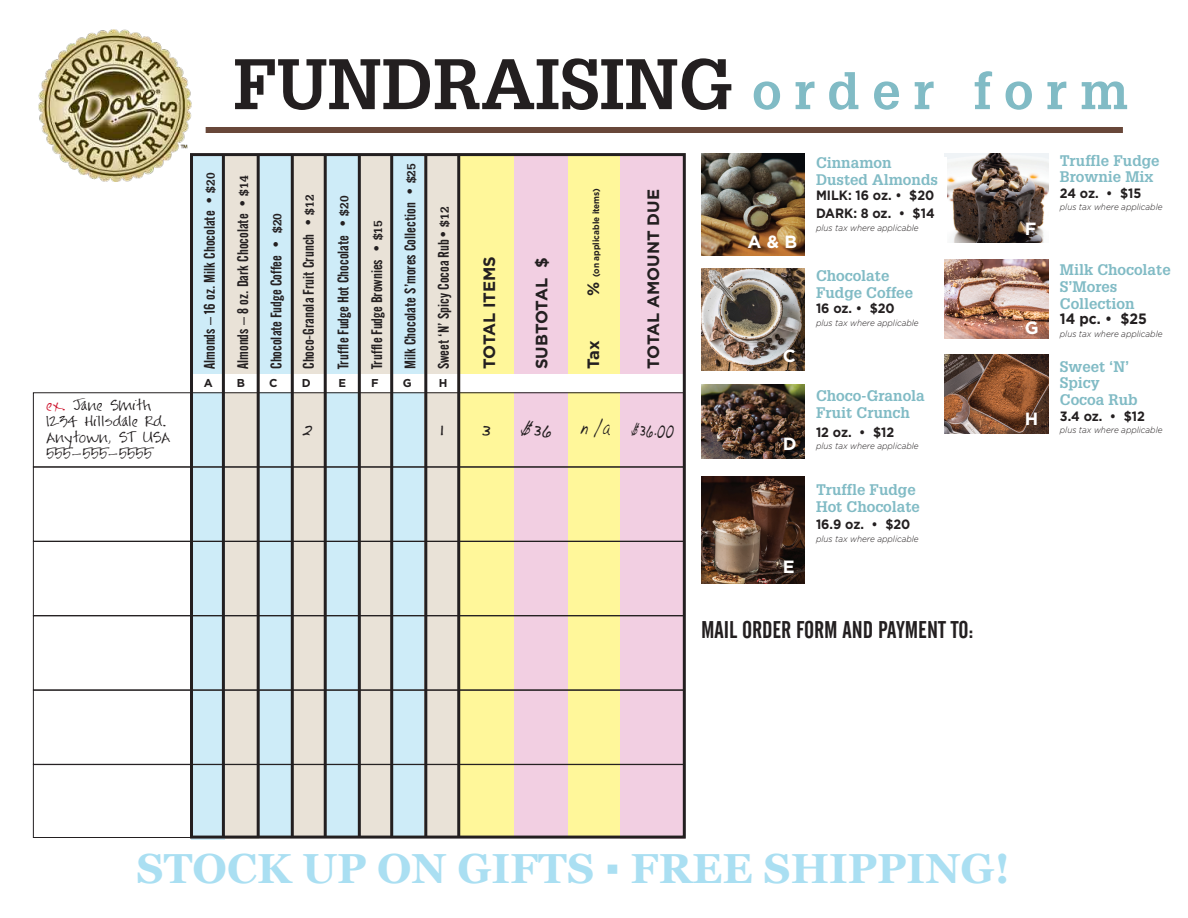
<style>
.page{position:relative;width:1188px;height:918px;background:#fff}
.page>*{position:absolute;margin:0;border:0;box-sizing:border-box;transform-origin:0 0}
.t1{font:700 69.75px "Glypha";color:#231f20}
.t2{font:700 42px "Georgia";color:#aadff2}
.t3{font:24px "Alternate Gothic No 2 BT";color:#231f20}
.t4{font:21px "Handwriting Dakota";color:#231f20;scale:.62 1}
.t5{font:21px "Handwriting Dakota";color:#231f20}
.t6{font:21px "Handwriting Dakota";color:#231f20;scale:.83 1}
.t7{font:700 17.7px "Gotham";color:#fff}
.t8{font:700 16.5px "Gotham";color:#231f20}
.t9{font:15.15px/32.2px "Alternate Gothic No 2 BT";color:#231f20;scale:1.05 1}
.t10{font:700 15px/16.8px "Glypha";color:#81bbc5}
.t11{font:700 15px "Gotham";color:#231f20;scale:.93 1}
.t12{font:700 13.5px/17.5px "Gotham";color:#231f20;scale:.93 1}
.t13{font:12px/16.2px "Jayne Print YOFF";color:#231f20;scale:1.19 1}
.t14{font:700 11.4px "Gotham";color:#231f20}
.t15{font:italic 300 8.85px "Gotham";color:#231f20;scale:.93 1}
.t16{font:700 8.85px "Gotham";color:#231f20;scale:.93 1}
.s1{color:#cd142d}
.s2{font-size:50.85px;color:#81bbc5}
.s3{font-family:"Glypha";font-weight:700;font-size:11.4px}
.s4{font-size:16.5px}
.s5{font-size:22.5px}
.s6{font-size:18px}
</style>
<div class="page">
<div style="left:514px;top:155px;width:54px;height:682px;background:#f2cfe2"></div>
<div style="left:568px;top:156px;width:53px;height:682px;background:#fff79a"></div>
<div style="left:460px;top:155px;width:54px;height:682px;background:#fff79a"></div>
<div style="left:620px;top:155px;width:65px;height:684px;background:#f2cfe2"></div>
<div style="left:192px;top:156px;width:33px;height:684px;background:#ceecf8"></div>
<div style="left:225px;top:156px;width:33px;height:683px;background:#e9e2d7"></div>
<div style="left:258px;top:156px;width:34px;height:681px;background:#ceecf8"></div>
<div style="left:292px;top:156px;width:33px;height:681px;background:#e9e2d7"></div>
<div style="left:325px;top:156px;width:33px;height:681px;background:#ceecf8"></div>
<div style="left:358px;top:156px;width:33px;height:681px;background:#e9e2d7"></div>
<div style="left:391px;top:156px;width:34px;height:681px;background:#ceecf8"></div>
<div style="left:425px;top:156px;width:33px;height:681px;background:#e9e2d7"></div>
<img style="left:39px;top:29px;width:152px;height:152px">
<div style="left:206px;top:127px;width:917px;height:6px;background:#684739"></div>
<div style="left:33px;top:392px;width:652px;height:75px;border:1px solid #231f20"></div>
<div style="left:191px;top:374px;width:495px;height:18px;background:#fff"></div>
<hr style="left:222px;top:155px;width:3px;height:683px;background:#231f20">
<hr style="left:257px;top:155px;width:3px;height:683px;background:#231f20">
<hr style="left:291px;top:155px;width:3px;height:683px;background:#231f20">
<hr style="left:324px;top:155px;width:3px;height:683px;background:#231f20">
<hr style="left:358px;top:155px;width:3px;height:683px;background:#231f20">
<hr style="left:390px;top:155px;width:3px;height:683px;background:#231f20">
<hr style="left:424px;top:155px;width:3px;height:683px;background:#231f20">
<hr style="left:457px;top:155px;width:3px;height:683px;background:#231f20">
<img style="left:701px;top:384px;width:103px;height:75px">
<img style="left:701px;top:476px;width:103px;height:108px">
<img style="left:701px;top:269px;width:103px;height:102px">
<img style="left:701px;top:153px;width:103px;height:102px">
<img style="left:945px;top:260px;width:103px;height:78px">
<img style="left:945px;top:355px;width:103px;height:79px">
<img style="left:945px;top:153px;width:103px;height:90px">
<div style="left:33px;top:467px;width:652px;height:75px;border:1px solid #231f20"></div>
<div style="left:33px;top:541px;width:652px;height:75px;border:1px solid #231f20"></div>
<div style="left:33px;top:615px;width:652px;height:75px;border:1px solid #231f20"></div>
<div style="left:33px;top:690px;width:652px;height:75px;border:1px solid #231f20"></div>
<div style="left:33px;top:764px;width:652px;height:74px;border:1px solid #231f20"></div>
<div style="left:190px;top:153px;width:496px;height:686px;border:3px solid #231f20"></div>
<div style="left:816px;top:157px;width:131px;height:90px;background:#fff"></div>
<p class="t13" style="left:46px;top:398px;width:105px"><span class="s1">ex.</span> Jane Smith<br>1234 Hillsdale Rd.<br>Anytown, ST USA<br>555-555-5555</p>
<h1 class="t1" style="left:233px;top:44px;width:897px">FUNDRAISING <span class="s2">o r d e r f o r m</span></h1>
<p class="t9" style="left:193px;top:369px;width:189px;rotate:-90deg">Almonds – 16 oz. Milk Chocolate • <span class="s3">$20</span></p>
<p class="t9" style="left:227px;top:369px;width:186px;rotate:-90deg">Almonds – 8 oz. Dark Chocolate • <span class="s3">$14</span></p>
<p class="t9" style="left:260px;top:369px;width:168px;rotate:-90deg">Chocolate Fudge Coffee • <span class="s3">$20<br></span>Choco-Granola Fruit Crunch • <span class="s3">$12</span></p>
<p class="t9" style="left:327px;top:369px;width:167px;rotate:-90deg">Truffle Fudge Hot Chocolate • <span class="s3">$20</span></p>
<p class="t9" style="left:361px;top:369px;width:143px;rotate:-90deg">Truffle Fudge Brownies • <span class="s3">$15</span></p>
<p class="t9" style="left:394px;top:369px;width:197px;rotate:-90deg">Milk Chocolate S’mores Collection • <span class="s3">$25</span></p>
<p class="t9" style="left:428px;top:369px;width:156px;rotate:-90deg">Sweet ‘N’ Spicy Cocoa Rub• <span class="s3">$12</span></p>
<p class="t14" style="left:204px;top:379px;width:11px">A</p>
<p class="t14" style="left:269px;top:379px;width:10px">C</p>
<p class="t14" style="left:302px;top:379px;width:10px">D</p>
<p class="t14" style="left:338px;top:379px;width:9px">E</p>
<p class="t14" style="left:371px;top:379px;width:9px">F</p>
<p class="t14" style="left:403px;top:379px;width:10px">G</p>
<p class="t14" style="left:439px;top:379px;width:10px">H</p>
<p class="t8" style="left:483px;top:369px;width:114px;rotate:-90deg">TOTAL ITEMS</p>
<p class="t8" style="left:536px;top:369px;width:113px;rotate:-90deg">SUBTOTAL $</p>
<p class="t16" style="left:593px;top:296px;width:118px;rotate:-90deg"><span class="s4">%</span> (on applicable items)</p>
<p class="t8" style="left:648px;top:369px;width:181px;rotate:-90deg">TOTAL AMOUNT DUE</p>
<p class="t8" style="left:588px;top:369px;width:30px;rotate:-90deg">Tax</p>
<h3 class="t5" style="left:301px;top:415px;width:13px">2</h3>
<h3 class="t5" style="left:440px;top:415px;width:5px">1</h3>
<h3 class="t5" style="left:481px;top:415px;width:11px">3</h3>
<h3 class="t6" style="left:520px;top:415px;width:39px">$36</h3>
<h3 class="t4" style="left:581px;top:415px;width:152px"><span class="s5">n /a</span> <span class="s6">$</span>36.00</h3>
<p class="t7" style="left:748px;top:235px;width:51px">A &amp; B</p>
<p class="t7" style="left:783px;top:350px;width:15px">C</p>
<p class="t7" style="left:783px;top:438px;width:15px">D</p>
<p class="t7" style="left:783px;top:561px;width:13px">E</p>
<p class="t10" style="left:816px;top:155px;width:123px">Cinnamon<br>Dusted Almonds</p>
<p class="t12" style="left:816px;top:188px;width:129px">MILK: 16 oz. • $20<br>DARK: 8 oz. • $14</p>
<p class="t15" style="left:816px;top:224px;width:112px">plus tax where applicable</p>
<p class="t10" style="left:816px;top:268px;width:98px">Chocolate<br>Fudge Coffee</p>
<p class="t12" style="left:816px;top:301px;width:86px">16 oz. • $20</p>
<p class="t15" style="left:816px;top:320px;width:112px">plus tax where applicable</p>
<p class="t10" style="left:816px;top:388px;width:110px">Choco-Granola<br>Fruit Crunch</p>
<p class="t12" style="left:816px;top:424px;width:86px">12 oz. • $12</p>
<p class="t15" style="left:816px;top:443px;width:112px">plus tax where applicable</p>
<p class="t10" style="left:816px;top:482px;width:105px">Truffle Fudge<br>Hot Chocolate</p>
<p class="t12" style="left:816px;top:517px;width:103px">16.9 oz. • $20</p>
<p class="t15" style="left:816px;top:535px;width:112px">plus tax where applicable</p>
<h3 class="t3" style="left:701px;top:616px;width:274px">MAIL ORDER FORM AND PAYMENT TO:</h3>
<p class="t7" style="left:1025px;top:223px;width:13px">F</p>
<p class="t7" style="left:1025px;top:321px;width:15px">G</p>
<p class="t7" style="left:1025px;top:413px;width:15px">H</p>
<p class="t10" style="left:1060px;top:152px;width:101px">Truffle Fudge<br>Brownie Mix</p>
<p class="t12" style="left:1060px;top:185px;width:89px">24 oz. • $15</p>
<p class="t15" style="left:1060px;top:204px;width:112px">plus tax where applicable</p>
<p class="t10" style="left:1060px;top:262px;width:112px">Milk Chocolate<br>S’Mores<br>Collection</p>
<p class="t11" style="left:1060px;top:314px;width:95px">14 pc. • $25</p>
<p class="t15" style="left:1060px;top:331px;width:112px">plus tax where applicable</p>
<p class="t10" style="left:1060px;top:358px;width:79px">Sweet ‘N’<br>Spicy<br>Cocoa Rub</p>
<p class="t12" style="left:1060px;top:408px;width:93px">3.4 oz. • $12</p>
<p class="t15" style="left:1060px;top:427px;width:112px">plus tax where applicable</p>
<h2 class="t2" style="left:137px;top:841px;width:875px">STOCK UP ON GIFTS ▪ FREE SHIPPING!</h2>
</div>
